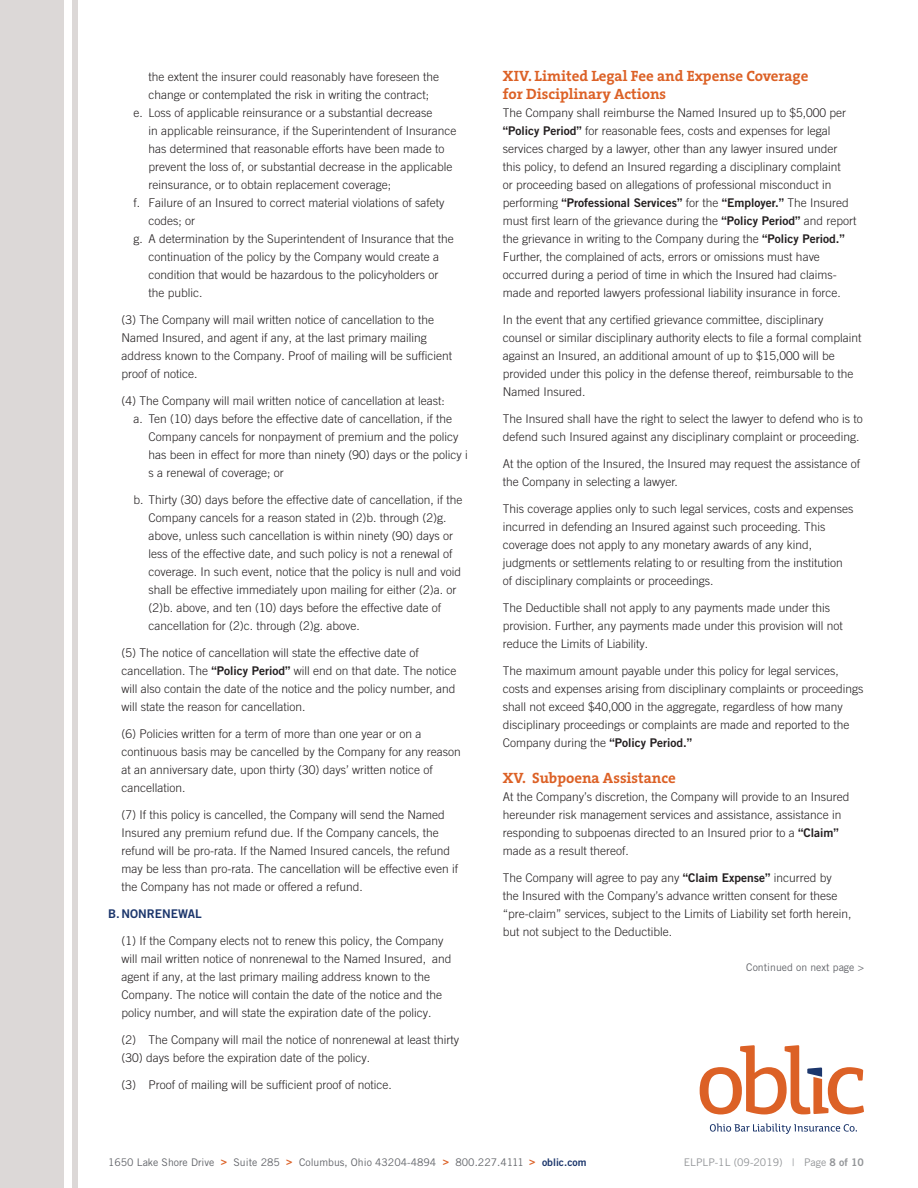
<style>
.page{position:relative;width:918px;height:1188px;background:#fff}
.page>*{position:absolute;margin:0;border:0;box-sizing:border-box;transform-origin:0 0}
.t1{font:700 15px "The Serif B W7";color:#dc6126}
.t2{font:300 12px/18px "Trade Gothic LT Pro";color:#231f20}
.t3{font:12px "Trade Gothic LT Pro Bd 2";color:#1c366c}
.t4{font:10.5px "Trade Gothic LT Pro";color:#63656a}
.t5{font:10.5px "Trade Gothic LT Pro";color:#939598}
.s1{font-family:"Trade Gothic LT Pro Bd 2";font-weight:400}
.s2{font-family:"Trade Gothic LT Pro Bd 2";color:#dc6126}
.s3{font-family:"Trade Gothic LT Pro Bd 2";color:#1c366c}
.s4{font-family:"Trade Gothic LT Pro Bd 2"}
</style>
<div class="page">
<div style="left:0;top:0;width:64px;height:1188px;background:#dcd8d7"></div>
<div style="left:72px;top:0;width:6px;height:1188px;background:#dcd8d7"></div>
<svg style="left:710px;top:1123px;width:147px;height:11px"></svg>
<svg style="left:700px;top:1045px;width:164px;height:69px"></svg>
<p class="t2" style="left:148px;top:67px;width:292px">the extent the insurer could reasonably have foreseen the change or contemplated the risk in writing the contract;</p>
<p class="t2" style="left:148px;top:103px;width:310px;text-indent:-15px">e. Loss of applicable reinsurance or a substantial decrease<br>in applicable reinsurance, if the Superintendent of Insurance has determined that reasonable efforts have been made to prevent the loss of, or substantial decrease in the applicable reinsurance, or to obtain replacement coverage;</p>
<p class="t2" style="left:148px;top:193px;width:298px;text-indent:-15px">f. Failure of an Insured to correct material violations of safety codes; or</p>
<p class="t2" style="left:148px;top:229px;width:307px;text-indent:-15px">g. A determination by the Superintendent of Insurance that the continuation of the policy by the Company would create a condition that would be hazardous to the policyholders or the public.</p>
<p class="t2" style="left:122px;top:310px;width:314px">(3) The Company will mail written notice of cancellation to the<br>Named Insured, and agent if any, at the last primary mailing</p>
<p class="t2" style="left:122px;top:346px;width:332px">address known to the Company. Proof of mailing will be sufficient proof of notice.</p>
<p class="t2" style="left:122px;top:391px;width:325px">(4) The Company will mail written notice of cancellation at least:</p>
<p class="t2" style="left:148px;top:409px;width:321px;text-indent:-15px">a. Ten (10) days before the effective date of cancellation, if the Company cancels for nonpayment of premium and the policy has been in effect for more than ninety (90) days or the policy i s a renewal of coverage; or</p>
<p class="t2" style="left:148px;top:490px;width:316px;text-indent:-15px">b. Thirty (30) days before the effective date of cancellation, if the Company cancels for a reason stated in (2)b. through (2)g. above, unless such cancellation is within ninety (90) days or less of the effective date, and such policy is not a renewal of coverage. In such event, notice that the policy is null and void shall be effective immediately upon mailing for either (2)a. or (2)b. above, and ten (10) days before the effective date of cancellation for (2)c. through (2)g. above.</p>
<p class="t2" style="left:122px;top:643px;width:337px">(5) The notice of cancellation will state the effective date of cancellation. The <span class="s1">“Policy Period”</span> will end on that date. The notice will also contain the date of the notice and the policy number, and will state the reason for cancellation.</p>
<p class="t2" style="left:122px;top:724px;width:341px">(6) Policies written for a term of more than one year or on a continuous basis may be cancelled by the Company for any reason at an anniversary date, upon thirty (30) days’ written notice of</p>
<p class="t2" style="left:122px;top:778px;width:66px">cancellation.</p>
<p class="t2" style="left:122px;top:805px;width:338px">(7) If this policy is cancelled, the Company will send the Named Insured any premium refund due. If the Company cancels, the refund will be pro-rata. If the Named Insured cancels, the refund may be less than pro-rata. The cancellation will be effective even if the Company has not made or offered a refund.</p>
<p class="t3" style="left:108px;top:906px;width:95px">B. NONRENEWAL</p>
<p class="t2" style="left:122px;top:931px;width:331px">(1) If the Company elects not to renew this policy, the Company will mail written notice of nonrenewal to the Named Insured, and agent if any, at the last primary mailing address known to the</p>
<p class="t2" style="left:122px;top:985px;width:322px">Company. The notice will contain the date of the notice and the policy number, and will state the expiration date of the policy.</p>
<p class="t2" style="left:122px;top:1030px;width:339px">(2) The Company will mail the notice of nonrenewal at least thirty (30) days before the expiration date of the policy.</p>
<p class="t2" style="left:122px;top:1075px;width:272px">(3) Proof of mailing will be sufficient proof of notice.</p>
<p class="t1" style="left:503px;top:66px;width:307px">XIV. Limited Legal Fee and Expense Coverage</p>
<p class="t1" style="left:503px;top:84px;width:165px">for Disciplinary Actions</p>
<p class="t2" style="left:503px;top:103px;width:355px">The Company shall reimburse the Named Insured up to $5,000 per <span class="s1">“Policy Period”</span> for reasonable fees, costs and expenses for legal services charged by a lawyer, other than any lawyer insured under this policy, to defend an Insured regarding a disciplinary complaint<br>or proceeding based on allegations of professional misconduct in performing <span class="s1">“Professional Services”</span> for the <span class="s1">“Employer.”</span> The Insured must first learn of the grievance during the <span class="s1">“Policy Period”</span> and report the grievance in writing to the Company during the <span class="s1">“Policy Period.” </span>Further, the complained of acts, errors or omissions must have occurred during a period of time in which the Insured had claims&shy;made and reported lawyers professional liability insurance in force.</p>
<p class="t2" style="left:503px;top:310px;width:360px">In the event that any certified grievance committee, disciplinary counsel or similar disciplinary authority elects to file a formal complaint against an Insured, an additional amount of up to $15,000 will be provided under this policy in the defense thereof, reimbursable to the Named Insured.</p>
<p class="t2" style="left:503px;top:409px;width:362px">The Insured shall have the right to select the lawyer to defend who is to defend such Insured against any disciplinary complaint or proceeding.</p>
<p class="t2" style="left:503px;top:454px;width:359px">At the option of the Insured, the Insured may request the assistance of the Company in selecting a lawyer.</p>
<p class="t2" style="left:503px;top:499px;width:352px">This coverage applies only to such legal services, costs and expenses incurred in defending an Insured against such proceeding. This coverage does not apply to any monetary awards of any kind, judgments or settlements relating to or resulting from the institution of disciplinary complaints or proceedings.</p>
<p class="t2" style="left:503px;top:598px;width:341px">The Deductible shall not apply to any payments made under this provision. Further, any payments made under this provision will not reduce the Limits of Liability.</p>
<p class="t2" style="left:503px;top:661px;width:362px">The maximum amount payable under this policy for legal services, costs and expenses arising from disciplinary complaints or proceedings shall not exceed $40,000 in the aggregate, regardless of how many disciplinary proceedings or complaints are made and reported to the Company during the <span class="s1">“Policy Period.”</span></p>
<p class="t1" style="left:503px;top:768px;width:175px">XV. Subpoena Assistance</p>
<p class="t2" style="left:503px;top:787px;width:348px">At the Company’s discretion, the Company will provide to an Insured hereunder risk management services and assistance, assistance in responding to subpoenas directed to an Insured prior to a <span class="s1">“Claim” </span>made as a result thereof.</p>
<p class="t2" style="left:503px;top:868px;width:350px">The Company will agree to pay any <span class="s1">“Claim Expense”</span> incurred by<br>the Insured with the Company’s advance written consent for these “pre-claim” services, subject to the Limits of Liability set forth herein, but not subject to the Deductible.</p>
<p class="t4" style="left:746px;top:961px;width:119px">Continued on next page &gt;</p>
<p class="t4" style="left:108px;top:1156px;width:480px">1650 Lake Shore Drive <span class="s2">&gt;</span> Suite 285 <span class="s2">&gt;</span> Columbus, Ohio 43204-4894 <span class="s2">&gt;</span> 800.227.4111 <span class="s2">&gt;</span> <span class="s3">oblic.com</span></p>
<p class="t5" style="left:684px;top:1156px;width:182px">ELPLP-1L (09-2019) | Page <span class="s4">8 of 10</span></p>
</div>
